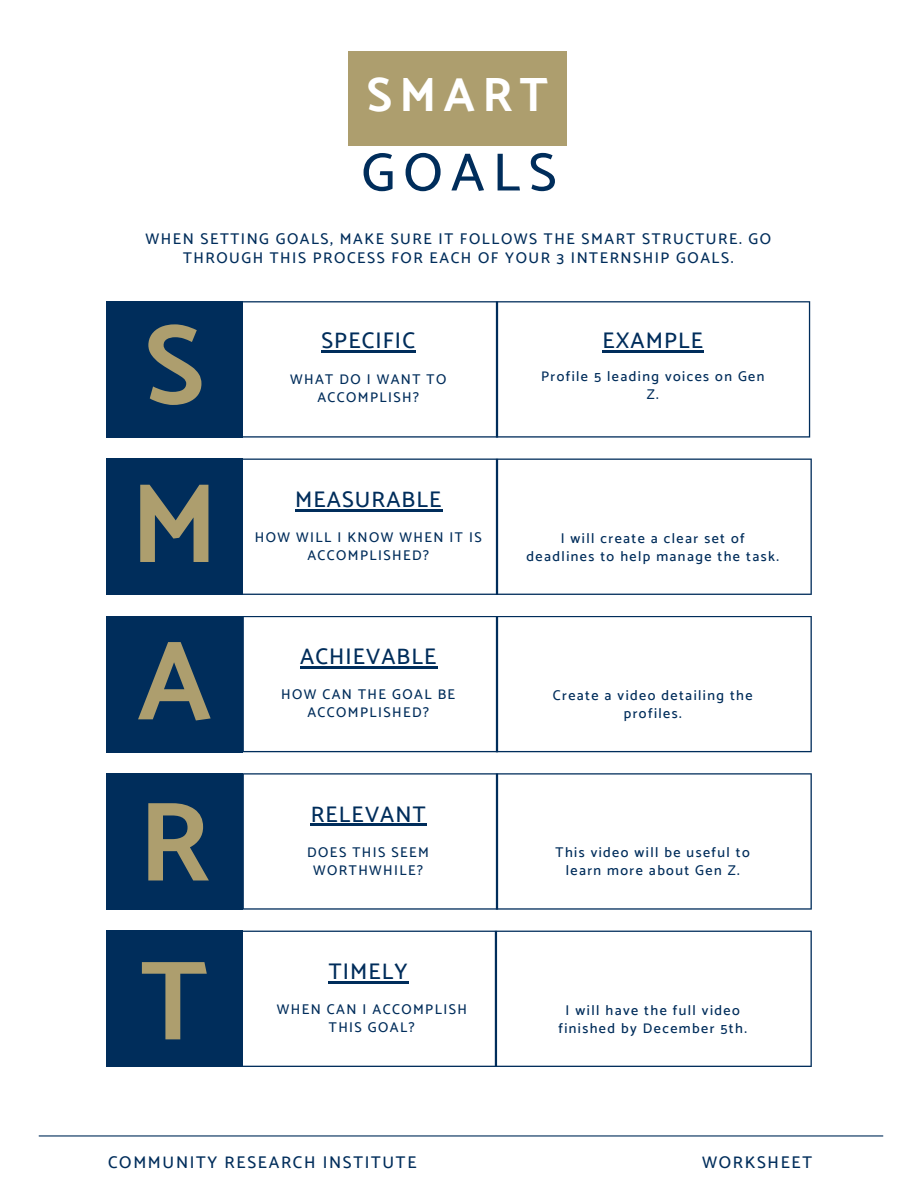
<style>
.page{position:relative;width:918px;height:1188px;background:#fff}
.page>*{position:absolute;margin:0;border:0;box-sizing:border-box;transform-origin:0 0}
.t1{font:700 113.7px/159.1px "Catamaran";color:#ad9e6e;text-align:justify}
.t2{font:500 54px "Catamaran";letter-spacing:.15em;color:#002d5b}
.t3{font:700 48px "Catamaran";letter-spacing:.15em;color:#fff}
.t4{font:500 22.5px "Catamaran";letter-spacing:.05em;color:#002d5b}
.t5{font:500 16.95px "Catamaran";letter-spacing:.1em;color:#002d5b}
.t6{font:500 15.45px/19.2px "Catamaran";letter-spacing:.1em;color:#002d5b;text-align:center}
.t7{font:500 14.1px/18px "Catamaran";letter-spacing:.1em;color:#002d5b;text-align:center}
</style>
<div class="page">
<div style="left:348px;top:51px;width:219px;height:94px;background:#ad9e6e"></div>
<div style="left:106px;top:301px;width:137px;height:137px;background:#002d5b"></div>
<svg style="left:243px;top:301px;width:567px;height:136px"></svg>
<hr style="left:496px;top:301px;width:2px;height:137px;background:#002d5b">
<hr style="left:322px;top:351px;width:94px;height:2px;background:#002d5b">
<div style="left:106px;top:459px;width:137px;height:136px;background:#002d5b"></div>
<svg style="left:243px;top:459px;width:569px;height:136px"></svg>
<hr style="left:496px;top:459px;width:2px;height:136px;background:#002d5b">
<hr style="left:295px;top:509px;width:147px;height:2px;background:#002d5b">
<div style="left:106px;top:616px;width:137px;height:136px;background:#002d5b"></div>
<svg style="left:243px;top:616px;width:569px;height:136px"></svg>
<hr style="left:496px;top:616px;width:2px;height:136px;background:#002d5b">
<hr style="left:300px;top:666px;width:137px;height:2px;background:#002d5b">
<div style="left:106px;top:773px;width:137px;height:137px;background:#002d5b"></div>
<svg style="left:243px;top:773px;width:569px;height:137px"></svg>
<hr style="left:496px;top:774px;width:2px;height:136px;background:#002d5b">
<hr style="left:311px;top:824px;width:116px;height:2px;background:#002d5b">
<div style="left:106px;top:931px;width:137px;height:136px;background:#002d5b"></div>
<svg style="left:243px;top:931px;width:569px;height:136px"></svg>
<hr style="left:495px;top:931px;width:2px;height:136px;background:#002d5b">
<hr style="left:329px;top:981px;width:80px;height:2px;background:#002d5b">
<hr style="left:39px;top:1135px;width:844px;height:2px;background:#002d5b">
<hr style="left:602px;top:351px;width:102px;height:2px;background:#002d5b">
<h3 class="t3" style="left:367px;top:66px;width:183px">SMART</h3>
<h2 class="t2" style="left:361px;top:140px;width:197px">GOALS</h2>
<p class="t6" style="left:145px;top:229px;width:627px">WHEN SETTING GOALS, MAKE SURE IT FOLLOWS THE SMART STRUCTURE. GO<br>THROUGH THIS PROCESS FOR EACH OF YOUR 3 INTERNSHIP GOALS.</p>
<h1 class="t1" style="left:144px;top:285px;width:61px">S</h1>
<h3 class="t4" style="left:322px;top:327px;width:95px">SPECIFIC</h3>
<p class="t7" style="left:290px;top:370px;width:158px">WHAT DO I WANT TO<br>ACCOMPLISH?</p>
<h1 class="t1" style="left:131px;top:443px;width:89px">M A R T</h1>
<h3 class="t4" style="left:295px;top:486px;width:148px">MEASURABLE</h3>
<p class="t7" style="left:255px;top:528px;width:228px">HOW WILL I KNOW WHEN IT IS<br>ACCOMPLISHED?</p>
<h3 class="t4" style="left:300px;top:643px;width:138px">ACHIEVABLE</h3>
<p class="t7" style="left:281px;top:686px;width:176px">HOW CAN THE GOAL BE<br>ACCOMPLISHED?</p>
<h3 class="t4" style="left:311px;top:801px;width:116px">RELEVANT</h3>
<p class="t7" style="left:307px;top:843px;width:123px">DOES THIS SEEM<br>WORTHWHILE?</p>
<h3 class="t4" style="left:329px;top:958px;width:80px">TIMELY</h3>
<p class="t7" style="left:277px;top:1000px;width:192px">WHEN CAN I ACCOMPLISH<br>THIS GOAL?</p>
<h3 class="t4" style="left:602px;top:327px;width:102px">EXAMPLE</h3>
<p class="t7" style="left:541px;top:367px;width:225px">Profile 5 leading voices on Gen<br>Z.</p>
<p class="t7" style="left:527px;top:529px;width:254px">I will create a clear set of deadlines to help manage the task.</p>
<p class="t7" style="left:553px;top:686px;width:201px">Create a video detailing the profiles.</p>
<p class="t7" style="left:556px;top:843px;width:196px">This video will be useful to learn more about Gen Z.</p>
<p class="t7" style="left:559px;top:1001px;width:190px">I will have the full video finished by December 5th.</p>
<p class="t5" style="left:108px;top:1153px;width:310px">COMMUNITY RESEARCH INSTITUTE</p>
<p class="t5" style="left:702px;top:1153px;width:112px">WORKSHEET</p>
</div>
